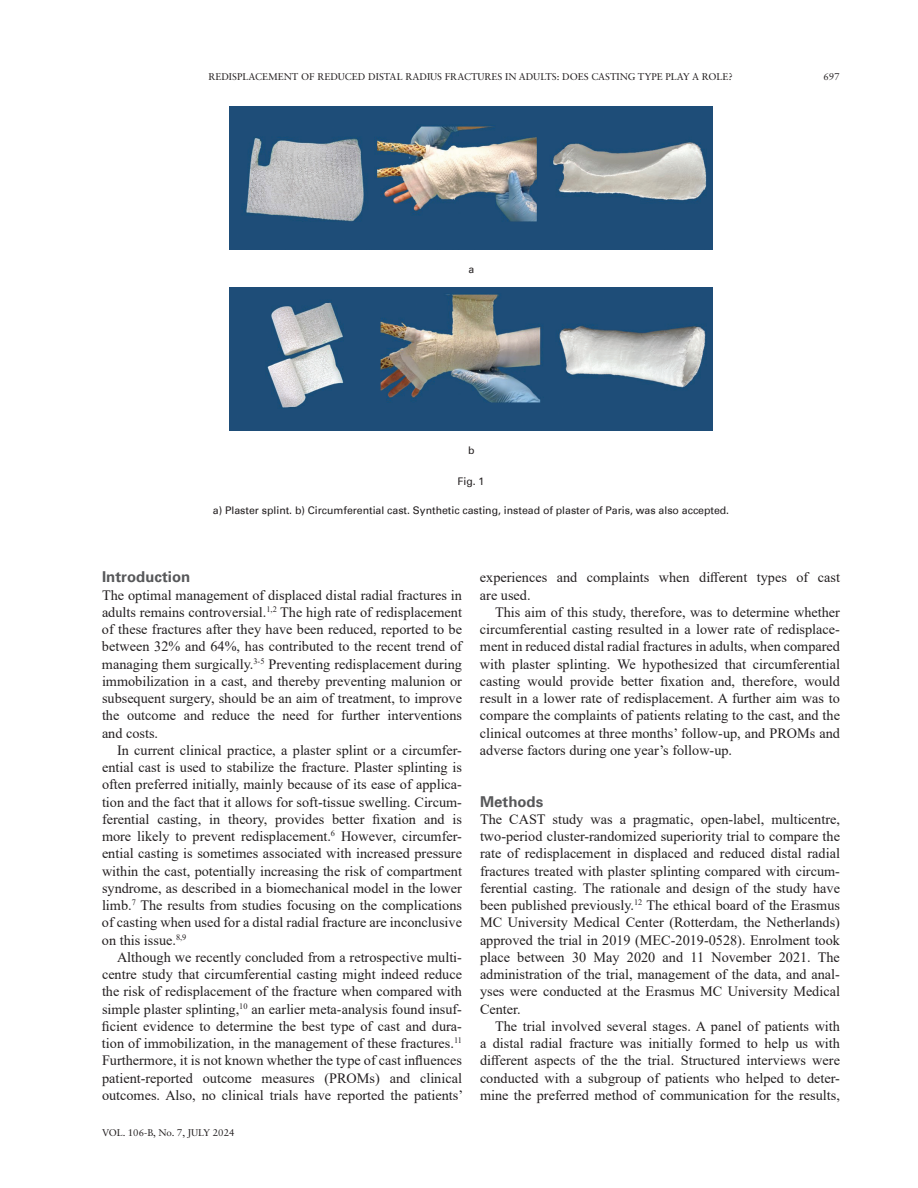
<style>
.page{position:relative;width:918px;height:1188px;background:#fff}
.page>*{position:absolute;margin:0;border:0;box-sizing:border-box;transform-origin:0 0}
.t1{font:700 15px "Univers";color:#57585a}
.t2{font:14.25px/17.2px "Times New Roman";color:#231f20;text-align:justify}
.t3{font:10.5px "Univers";color:#231f20}
.t4{font:10.5px "Univers LT Std";color:#231f20}
.t5{font:9.75px "Sabon LT Std";color:#231f20}
</style>
<div class="page">
<img style="left:229px;top:106px;width:484px;height:143px">
<img style="left:229px;top:288px;width:484px;height:143px">
<p class="t5" style="left:208px;top:70px;width:526px">REDISPLACEMENT OF REDUCED DISTAL RADIUS FRACTURES IN ADULTS: DOES CASTING TYPE PLAY A ROLE?</p>
<p class="t5" style="left:823px;top:71px;width:18px">697</p>
<p class="t4" style="left:468px;top:263px;width:7px">a</p>
<p class="t4" style="left:468px;top:444px;width:8px">b</p>
<p class="t3" style="left:458px;top:476px;width:28px">Fig. 1</p>
<p class="t3" style="left:213px;top:504px;width:518px">a) Plaster splint. b) Circumferential cast. Synthetic casting, instead of plaster of Paris, was also accepted.</p>
<p class="t1" style="left:102px;top:568px;width:90px">Introduction</p>
<p class="t2" style="left:102px;top:586px;width:362px">The optimal management of displaced distal radial fractures in adults remains controversial.<sup>1,2</sup> The high rate of redisplacement of these fractures after they have been reduced, reported to be between 32% and 64%, has contributed to the recent trend of managing them surgically.<sup>3-5</sup> Preventing redisplacement during immobilization in a cast, and thereby preventing malunion or subsequent surgery, should be an aim of treatment, to improve the outcome and reduce the need for further interventions and costs.</p>
<p class="t2" style="left:102px;top:741px;width:362px;text-indent:15px">In current clinical practice, a plaster splint or a circumfer&shy;ential cast is used to stabilize the fracture. Plaster splinting is often preferred initially, mainly because of its ease of applica&shy;tion and the fact that it allows for soft-tissue swelling. Circum&shy;ferential casting, in theory, provides better fixation and is more likely to prevent redisplacement.<sup>6</sup> However, circumfer&shy;ential casting is sometimes associated with increased pressure within the cast, potentially increasing the risk of compartment syndrome, as described in a biomechanical model in the lower limb.<sup>7</sup> The results from studies focusing on the complications of casting when used for a distal radial fracture are inconclusive on this issue.<sup>8,9</sup></p>
<p class="t2" style="left:102px;top:948px;width:363px;text-indent:15px">Although we recently concluded from a retrospective multi&shy;centre study that circumferential casting might indeed reduce the risk of redisplacement of the fracture when compared with simple plaster splinting,<sup>10</sup> an earlier meta-analysis found insuf&shy;ficient evidence to determine the best type of cast and dura&shy;tion of immobilization, in the management of these fractures.<sup>11<br></sup>Furthermore, it is not known whether the type of cast influences patient-reported outcome measures (PROMs) and clinical outcomes. Also, no clinical trials have reported the patients’</p>
<p class="t5" style="left:102px;top:1127px;width:134px">VOL. 106-B, No. 7, JULY 2024</p>
<p class="t2" style="left:480px;top:569px;width:362px">experiences and complaints when different types of cast are used.</p>
<p class="t2" style="left:480px;top:603px;width:362px;text-indent:15px">This aim of this study, therefore, was to determine whether circumferential casting resulted in a lower rate of redisplace&shy;ment in reduced distal radial fractures in adults, when compared with plaster splinting. We hypothesized that circumferential casting would provide better fixation and, therefore, would result in a lower rate of redisplacement. A further aim was to compare the complaints of patients relating to the cast, and the clinical outcomes at three months’ follow-up, and PROMs and adverse factors during one year’s follow-up.</p>
<p class="t1" style="left:480px;top:792px;width:65px">Methods</p>
<p class="t2" style="left:480px;top:810px;width:362px">The CAST study was a pragmatic, open-label, multicentre, two-period cluster-randomized superiority trial to compare the rate of redisplacement in displaced and reduced distal radial fractures treated with plaster splinting compared with circum&shy;ferential casting. The rationale and design of the study have been published previously.<sup>12</sup> The ethical board of the Erasmus MC University Medical Center (Rotterdam, the Netherlands) approved the trial in 2019 (MEC-2019-0528). Enrolment took place between 30 May 2020 and 11 November 2021. The administration of the trial, management of the data, and anal&shy;yses were conducted at the Erasmus MC University Medical Center.</p>
<p class="t2" style="left:480px;top:1017px;width:362px;text-indent:15px">The trial involved several stages. A panel of patients with a distal radial fracture was initially formed to help us with different aspects of the the trial. Structured interviews were conducted with a subgroup of patients who helped to deter&shy;mine the preferred method of communication for the results,</p>
</div>
